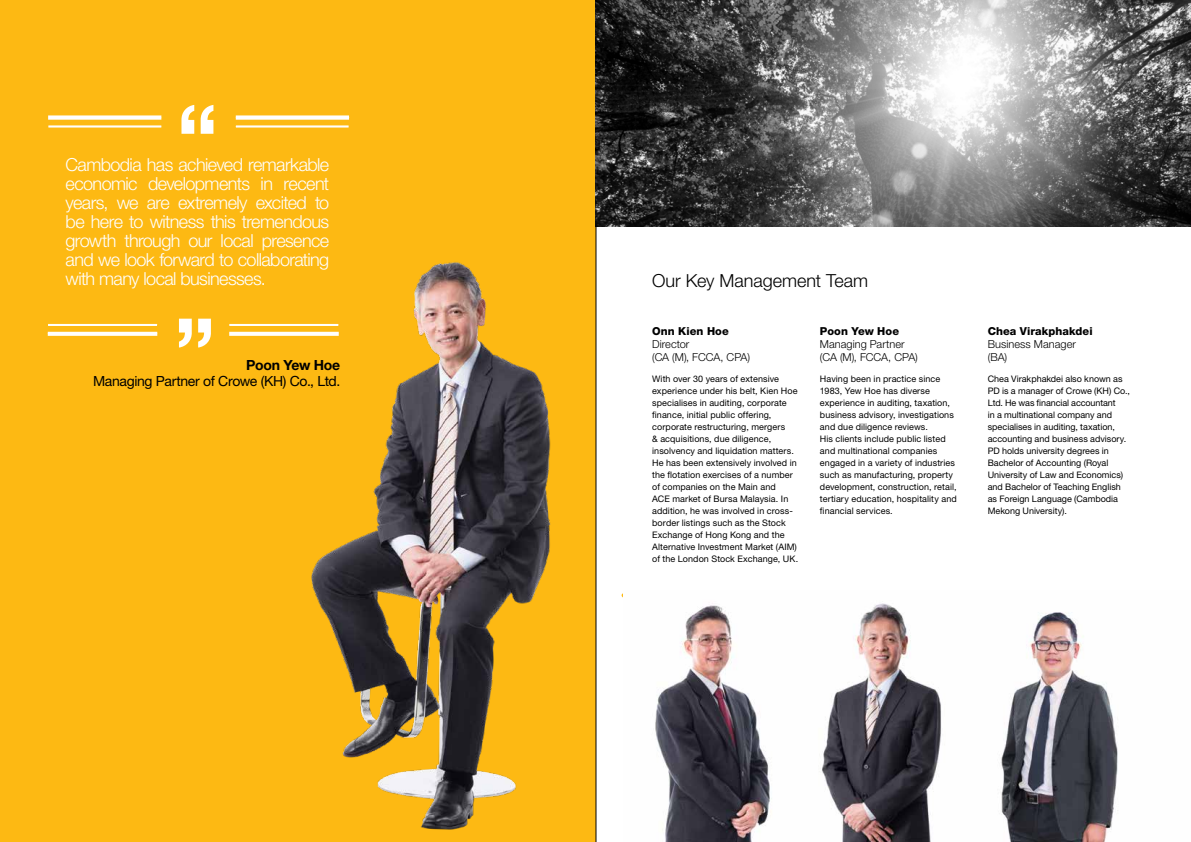
<style>
.page{position:relative;width:1191px;height:842px;background:#fff}
.page>*{position:absolute;margin:0;border:0;box-sizing:border-box;transform-origin:0 0}
.t1{font:700 90px "Helvetica Neue LT Std";color:#fff}
.t2{font:300 18px/19px "Helvetica Neue LT Std";letter-spacing:-.035em;color:#fff;text-align:justify}
.t3{font:300 18px "Helvetica Neue LT Std";color:#000}
.t4{font:14px "Helvetica Neue LT Std";letter-spacing:-.025em;color:#000}
.t5{font:700 14px "Helvetica Neue LT Std";letter-spacing:-.02em;color:#000}
.t6{font:300 11px/13.2px "Helvetica Neue LT Std";color:#000}
.t7{font:800 11px "Helvetica Neue LT Std";letter-spacing:.005em;color:#000}
.t8{font:9px/12px "Helvetica Neue LT Std";letter-spacing:.01em;color:#000}
</style>
<div class="page">
<div style="left:0;top:0;width:595px;height:842px;background:#fdb913"></div>
<img style="left:655px;top:603px;width:463px;height:239px">
<img style="left:595px;top:0;width:596px;height:227px">
<img style="left:298px;top:262px;width:253px;height:568px">
<svg style="left:48px;top:116px;width:113px;height:4px"></svg>
<svg style="left:236px;top:116px;width:113px;height:4px"></svg>
<hr style="left:236px;top:125px;width:112px;height:2px;background:#fff">
<hr style="left:48px;top:125px;width:113px;height:2px;background:#fff">
<svg style="left:48px;top:332px;width:109px;height:4px"></svg>
<svg style="left:229px;top:332px;width:110px;height:4px"></svg>
<hr style="left:229px;top:324px;width:109px;height:2px;background:#fff">
<hr style="left:48px;top:324px;width:109px;height:2px;background:#fff">
<h1 class="t1" style="left:177px;top:81px;width:43px">“</h1>
<h2 class="t2" style="left:66px;top:155px;width:265px">Cambodia has achieved remarkable economic developments in recent years, we are extremely excited to be here to witness this tremendous growth through our local presence and we look forward to collaborating with many local businesses.</h2>
<h1 class="t1" style="left:174px;top:295px;width:43px">”</h1>
<h3 class="t5" style="left:246px;top:356px;width:95px">Poon Yew Hoe</h3>
<h3 class="t4" style="left:93px;top:373px;width:249px">Managing Partner of Crowe (KH) Co., Ltd.</h3>
<h2 class="t3" style="left:652px;top:270px;width:217px">Our Key Management Team</h2>
<p class="t7" style="left:652px;top:324px;width:78px">Onn Kien Hoe</p>
<p class="t6" style="left:652px;top:337px;width:99px">Director<br>(CA (M), FCCA, CPA)</p>
<p class="t8" style="left:652px;top:373px;width:147px">With over 30 years of extensive experience under his belt, Kien Hoe specialises in auditing, corporate finance, initial public offering, corporate restructuring, mergers<br>&amp; acquisitions, due diligence, insolvency and liquidation matters.<br>He has been extensively involved in the flotation exercises of a number of companies on the Main and<br>ACE market of Bursa Malaysia. In addition, he was involved in cross&shy;border listings such as the Stock Exchange of Hong Kong and the Alternative Investment Market (AIM) of the London Stock Exchange, UK.</p>
<p class="t7" style="left:820px;top:324px;width:81px">Poon Yew Hoe</p>
<p class="t6" style="left:820px;top:337px;width:99px">Managing Partner (CA (M), FCCA, CPA)</p>
<p class="t8" style="left:820px;top:373px;width:138px">Having been in practice since<br>1983, Yew Hoe has diverse experience in auditing, taxation, business advisory, investigations and due diligence reviews.<br>His clients include public listed and multinational companies engaged in a variety of industries such as manufacturing, property development, construction, retail, tertiary education, hospitality and financial services.</p>
<p class="t7" style="left:987px;top:324px;width:106px">Chea Virakphakdei</p>
<p class="t6" style="left:987px;top:337px;width:90px">Business Manager (BA)</p>
<p class="t8" style="left:987px;top:373px;width:144px">Chea Virakphakdei also known as<br>PD is a manager of Crowe (KH) Co.,<br>Ltd. He was financial accountant<br>in a multinational company and specialises in auditing, taxation, accounting and business advisory.<br>PD holds university degrees in<br>Bachelor of Accounting (Royal<br>University of Law and Economics) and Bachelor of Teaching English as Foreign Language (Cambodia<br>Mekong University).</p>
</div>
